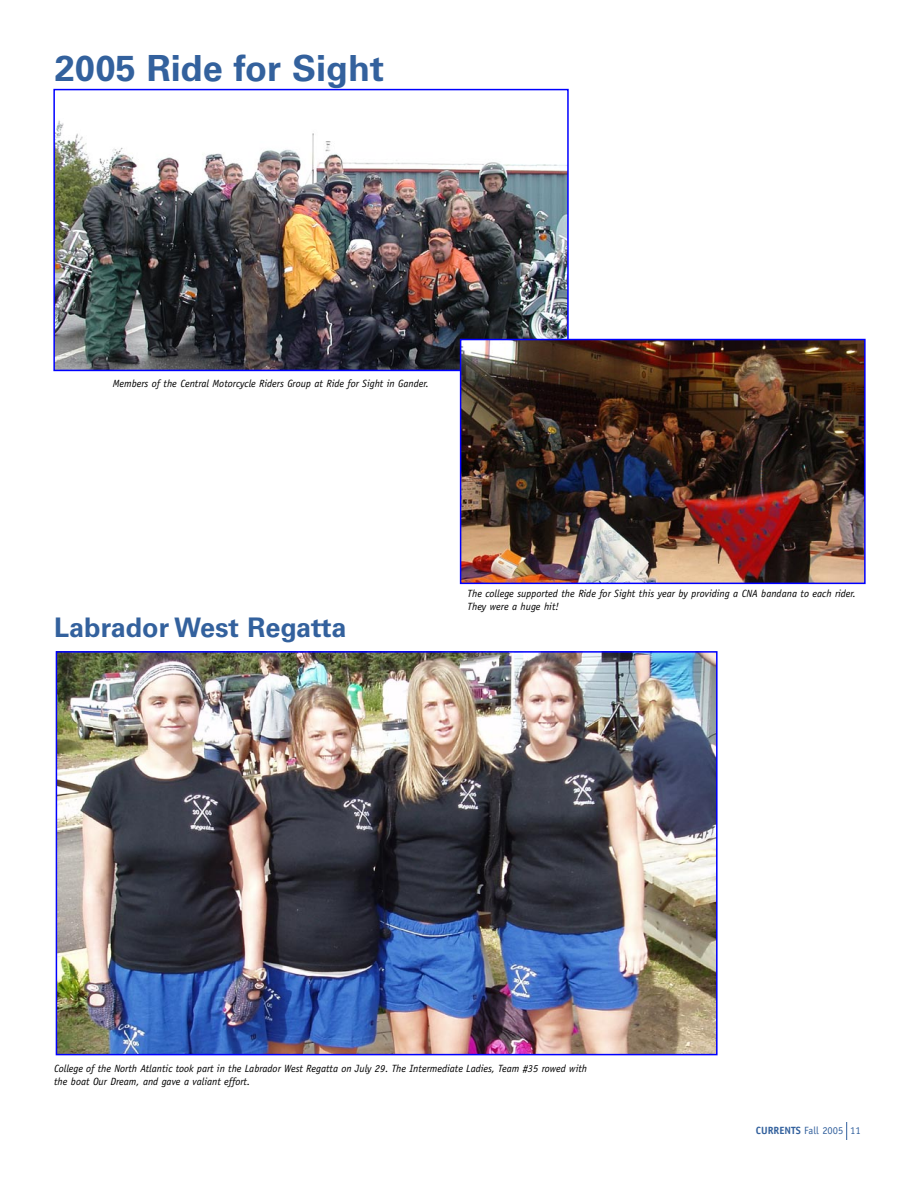
<style>
.page{position:relative;width:918px;height:1188px;background:#fff}
.page>*{position:absolute;margin:0;border:0;box-sizing:border-box;transform-origin:0 0}
.t1{font:700 36px "Univers LT Std";color:#33619d}
.t2{font:700 27px "Univers LT Std";color:#33619d}
.t3{font:italic 10.5px/12.6px "Officina Sans Std";color:#000}
.t4{font:10.5px "Officina Sans Std";color:#33619d}
.s1{font-weight:700}
</style>
<div class="page">
<svg style="left:846px;top:1122px;width:1px;height:18px"></svg>
<img style="left:59px;top:654px;width:656px;height:398px">
<div style="left:56px;top:651px;width:662px;height:404px;border:2px solid #00f"></div>
<img style="left:56px;top:120px;width:510px;height:248px">
<div style="left:53px;top:89px;width:516px;height:282px;border:2px solid #00f"></div>
<img style="left:463px;top:342px;width:400px;height:239px">
<div style="left:460px;top:339px;width:406px;height:245px;border:2px solid #00f"></div>
<h1 class="t1" style="left:55px;top:47px;width:331px">2005 Ride for Sight</h1>
<p class="t3" style="left:113px;top:378px;width:318px">Members of the Central Motorcycle Riders Group at Ride for Sight in Gander.</p>
<h2 class="t2" style="left:54px;top:612px;width:294px">Labrador West Regatta</h2>
<p class="t3" style="left:468px;top:588px;width:390px">The college supported the Ride for Sight this year by providing a CNA bandana to each rider.<br>They were a huge hit!</p>
<p class="t3" style="left:54px;top:1062px;width:535px">College of the North Atlantic took part in the Labrador West Regatta on July 29. The Intermediate Ladies, Team #35 rowed with the boat Our Dream, and gave a valiant effort.</p>
<p class="t4" style="left:756px;top:1124px;width:106px"><span class="s1">CURRENTS</span> Fall 2005 11</p>
</div>
